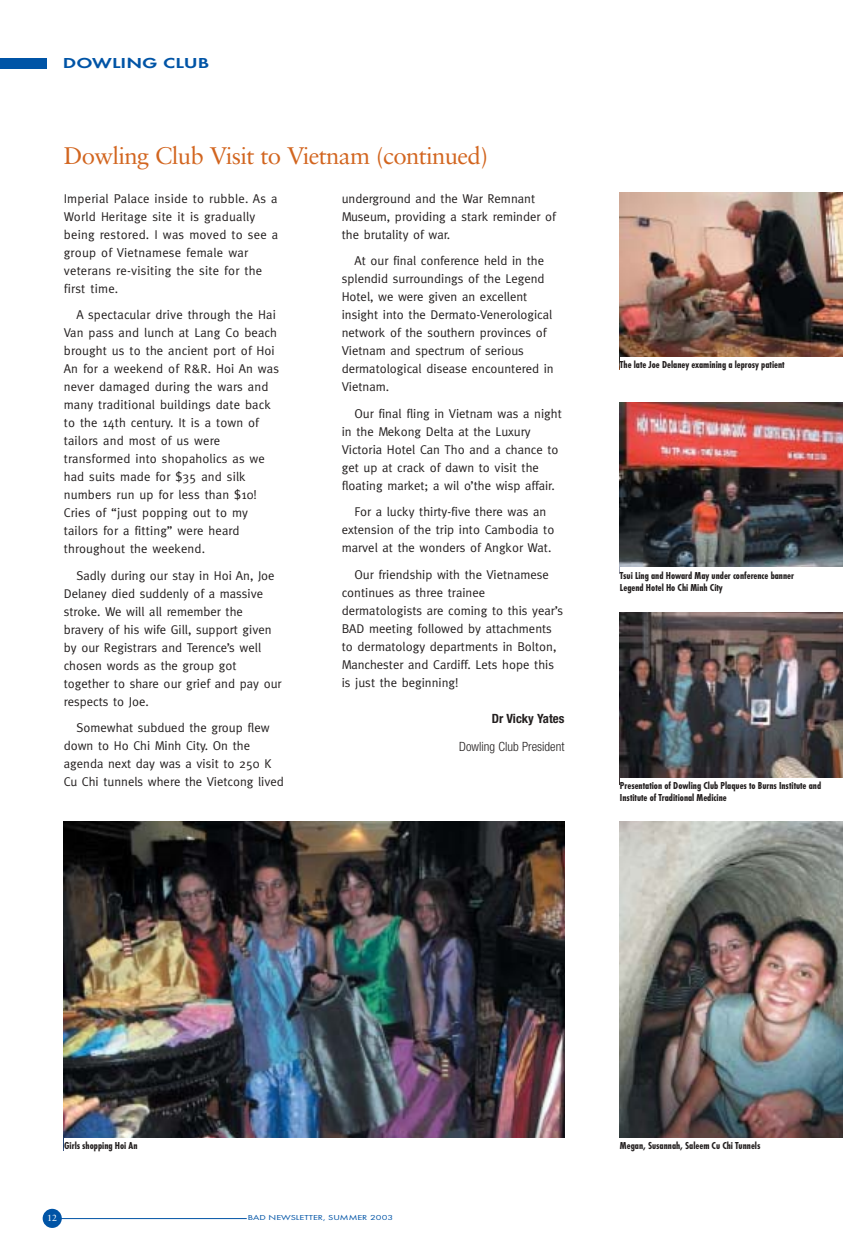
<style>
.page{position:relative;width:858px;height:1257px;background:#fff}
.page>*{position:absolute;margin:0;border:0;box-sizing:border-box;transform-origin:0 0}
.t1{font:24px "Sabon";letter-spacing:-.03em;color:#d2651f}
.t2{font:700 15px "Function";color:#0054a6;scale:1.35 1}
.t3{font:12.75px/18px "Meta";color:#231f1f}
.t4{font:300 condensed 12.75px "Helvetica Neue";color:#231f1f}
.t5{font:700 condensed 12.75px "Helvetica Neue";color:#231f1f}
.t6{font:700 10.5px/12.6px "Function Cond";color:#231f1f}
.t7{font:9px "Sabon";color:#fff}
.t8{font:7.5px "Function";color:#0054a6;scale:1.35 1}
</style>
<div class="page">
<div style="left:43px;top:1209px;width:19px;height:19px;background:#0054a6;border-radius:50%"></div>
<hr style="left:60px;top:1218px;width:187px;height:1px;background:#0054a6">
<div style="left:0;top:58px;width:47px;height:10px;background:#0054a6"></div>
<img style="left:619px;top:192px;width:223px;height:178px">
<div style="left:620px;top:358px;width:225px;height:39px;background:#fff"></div>
<img style="left:619px;top:403px;width:223px;height:171px">
<div style="left:620px;top:568px;width:225px;height:39px;background:#fff"></div>
<img style="left:619px;top:613px;width:223px;height:172px">
<div style="left:620px;top:778px;width:227px;height:39px;background:#fff"></div>
<img style="left:619px;top:821px;width:223px;height:317px">
<img style="left:64px;top:821px;width:500px;height:317px">
<p class="t2" style="left:63px;top:58px;width:110px">DOWLING CLUB</p>
<h1 class="t1" style="left:64px;top:146px;width:426px">Dowling Club Visit to Vietnam (continued)</h1>
<p class="t3" style="left:64px;top:190px;width:216px">Imperial Palace inside to rubble. As a<br>World Heritage site it is gradually being restored. I was moved to see a group of Vietnamese female war veterans re-visiting the site for the first time.</p>
<p class="t3" style="left:64px;top:307px;width:217px;text-indent:13px">A spectacular drive through the Hai<br>Van pass and lunch at Lang Co beach brought us to the ancient port of Hoi<br>An for a weekend of R&amp;R. Hoi An was never damaged during the wars and many traditional buildings date back to the 14th century. It is a town of tailors and most of us were transformed into shopaholics as we had suits made for $35 and silk numbers run up for less than $10!<br>Cries of “just popping out to my tailors for a fitting” were heard throughout the weekend.</p>
<p class="t3" style="left:64px;top:567px;width:219px;text-indent:13px">Sadly during our stay in Hoi An, Joe<br>Delaney died suddenly of a massive stroke. We will all remember the bravery of his wife Gill, support given by our Registrars and Terence’s well chosen words as the group got together to share our grief and pay our respects to Joe.</p>
<p class="t3" style="left:64px;top:720px;width:222px;text-indent:13px">Somewhat subdued the group flew down to Ho Chi Minh City. On the agenda next day was a visit to 250 K Cu Chi tunnels where the Vietcong lived</p>
<p class="t3" style="left:342px;top:190px;width:216px">underground and the War Remnant<br>Museum, providing a stark reminder of the brutality of war.</p>
<p class="t3" style="left:342px;top:253px;width:213px;text-indent:13px">At our final conference held in the splendid surroundings of the Legend<br>Hotel, we were given an excellent insight into the Dermato-Venerological network of the southern provinces of<br>Vietnam and spectrum of serious dermatological disease encountered in<br>Vietnam.</p>
<p class="t3" style="left:342px;top:405px;width:221px;text-indent:13px">Our final fling in Vietnam was a night in the Mekong Delta at the Luxury Victoria Hotel Can Tho and a chance to get up at crack of dawn to visit the floating market; a wil o’the wisp affair.</p>
<p class="t3" style="left:342px;top:504px;width:214px;text-align:center">For a lucky thirty-five there was an extension of the trip into Cambodia to marvel at the wonders of Angkor Wat.</p>
<p class="t3" style="left:342px;top:566px;width:223px;text-indent:13px">Our friendship with the Vietnamese continues as three trainee dermatologists are coming to this year’s BAD meeting followed by attachments to dermatology departments in Bolton, Manchester and Cardiff. Lets hope this is just the beginning!</p>
<p class="t5" style="left:491px;top:714px;width:74px">Dr Vicky Yates</p>
<p class="t4" style="left:459px;top:741px;width:107px">Dowling Club President</p>
<p class="t6" style="left:620px;top:359px;width:166px">The late Joe Delaney examining a leprosy patient</p>
<p class="t6" style="left:620px;top:570px;width:176px">Tsui Ling and Howard May under conference banner<br>Legend Hotel Ho Chi Minh City</p>
<p class="t6" style="left:620px;top:780px;width:203px">Presentation of Dowling Club Plaques to Burns Institute and<br>Institute of Traditional Medicine</p>
<p class="t6" style="left:64px;top:1140px;width:75px">Girls shopping Hoi An</p>
<p class="t6" style="left:620px;top:1140px;width:142px">Megan, Susannah, Saleem Cu Chi Tunnels</p>
<p class="t7" style="left:47px;top:1214px;width:12px">12</p>
<p class="t8" style="left:248px;top:1214px;width:109px">BAD NEWSLETTER, SUMMER 2003</p>
</div>
